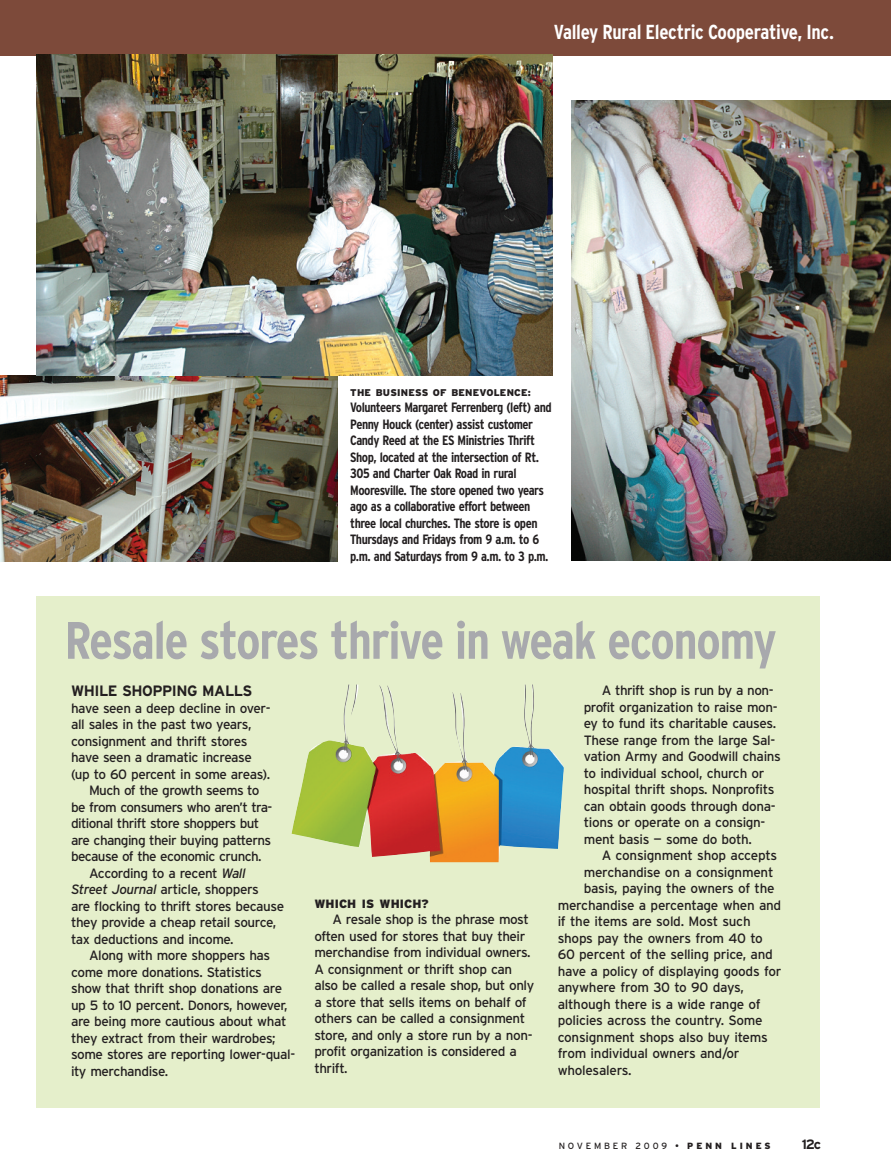
<style>
.page{position:relative;width:891px;height:1175px;background:#fff}
.page>*{position:absolute;margin:0;border:0;box-sizing:border-box;transform-origin:0 0}
.t1{font:700 condensed 52.5px "Interstate";letter-spacing:-.025em;color:#a8a9ad}
.t2{font:700 condensed 20.25px "Interstate";letter-spacing:-.015em;color:#fff}
.t3{font:700 15px "Interstate";letter-spacing:-.035em;color:#231f20}
.t4{font:13.5px/16.5px "Interstate";letter-spacing:-.035em;color:#231f20}
.t5{font:700 condensed 13.5px/16.5px "Interstate";letter-spacing:-.035em;color:#231f20}
.t6{font:700 13.5px "Interstate";color:#231f20}
.t7{font:900 12px "Interstate";letter-spacing:.005em;color:#231f20}
.t8{font:900 9.75px "Interstate";letter-spacing:.02em;color:#231f20}
.t9{font:9px "Interstate";letter-spacing:.31em;color:#231f20}
.s1{font-style:italic}
.s2{font-weight:900}
</style>
<div class="page">
<img style="left:0;top:375px;width:337px;height:186px">
<img style="left:572px;top:100px;width:319px;height:461px">
<div style="left:0;top:0;width:891px;height:56px;background:#7d4a3a"></div>
<div style="left:36px;top:596px;width:784px;height:511px;background:#e5efcb"></div>
<img style="left:36px;top:54px;width:517px;height:322px">
<img style="left:292px;top:684px;width:272px;height:178px">
<h2 class="t2" style="left:554px;top:20px;width:282px">Valley Rural Electric Cooperative, Inc.</h2>
<p class="t8" style="left:350px;top:386px;width:182px">THE BUSINESS OF BENEVOLENCE:</p>
<p class="t5" style="left:350px;top:399px;width:203px">Volunteers Margaret Ferrenberg (left) and Penny Houck (center) assist customer Candy Reed at the ES Ministries Thrift Shop, located at the intersection of Rt.<br>305 and Charter Oak Road in rural Mooresville. The store opened two years ago as a collaborative effort between three local churches. The store is open Thursdays and Fridays from 9 a.m. to 6 p.m. and Saturdays from 9 a.m. to 3 p.m.</p>
<h1 class="t1" style="left:65px;top:610px;width:714px">Resale stores thrive in weak economy</h1>
<p class="t3" style="left:71px;top:682px;width:183px">WHILE SHOPPING MALLS</p>
<p class="t4" style="left:71px;top:700px;width:201px">have seen a deep decline in over-</p>
<p class="t4" style="left:71px;top:716px;width:182px">all sales in the past two years,</p>
<p class="t4" style="left:71px;top:733px;width:178px">consignment and thrift stores</p>
<p class="t4" style="left:71px;top:749px;width:182px">have seen a dramatic increase</p>
<p class="t4" style="left:71px;top:766px;width:201px">(up to 60 percent in some areas).</p>
<p class="t4" style="left:89px;top:782px;width:172px">Much of the growth seems to</p>
<p class="t4" style="left:71px;top:799px;width:203px">be from consumers who aren’t tra-</p>
<p class="t4" style="left:71px;top:815px;width:190px">ditional thrift store shoppers but</p>
<p class="t4" style="left:71px;top:832px;width:202px">are changing their buying patterns</p>
<p class="t4" style="left:71px;top:848px;width:192px">because of the economic crunch.</p>
<p class="t4" style="left:89px;top:865px;width:158px">According to a recent <span class="s1">Wall</span></p>
<p class="t4" style="left:71px;top:881px;width:189px"><span class="s1">Street Journal</span> article, shoppers</p>
<p class="t4" style="left:71px;top:898px;width:215px">are flocking to thrift stores because</p>
<p class="t4" style="left:71px;top:914px;width:207px">they provide a cheap retail source,</p>
<p class="t4" style="left:71px;top:931px;width:164px">tax deductions and income.</p>
<p class="t4" style="left:89px;top:947px;width:183px">Along with more shoppers has</p>
<p class="t4" style="left:71px;top:964px;width:192px">come more donations. Statistics</p>
<p class="t4" style="left:71px;top:980px;width:213px">show that thrift shop donations are</p>
<p class="t4" style="left:71px;top:997px;width:218px">up 5 to 10 percent. Donors, however,</p>
<p class="t4" style="left:71px;top:1013px;width:217px">are being more cautious about what</p>
<p class="t4" style="left:71px;top:1030px;width:206px">they extract from their wardrobes;</p>
<p class="t4" style="left:71px;top:1046px;width:226px">some stores are reporting lower-qual-</p>
<p class="t4" style="left:71px;top:1063px;width:99px">ity merchandise.</p>
<p class="t7" style="left:314px;top:896px;width:116px">WHICH IS WHICH?</p>
<p class="t4" style="left:314px;top:911px;width:221px;text-indent:18px">A resale shop is the phrase most often used for stores that buy their merchandise from individual owners.<br>A consignment or thrift shop can also be called a resale shop, but only a store that sells items on behalf of others can be called a consignment store, and only a store run by a non&shy;profit organization is considered a thrift.</p>
<p class="t4" style="left:584px;top:682px;width:199px;text-indent:18px">A thrift shop is run by a non&shy;profit organization to raise mon&shy;ey to fund its charitable causes.<br>These range from the large Sal&shy;vation Army and Goodwill chains to individual school, church or hospital thrift shops. Nonprofits can obtain goods through dona&shy;tions or operate on a consign&shy;ment basis — some do both.</p>
<p class="t4" style="left:602px;top:847px;width:177px">A consignment shop accepts</p>
<p class="t4" style="left:584px;top:863px;width:191px">merchandise on a consignment</p>
<p class="t4" style="left:584px;top:880px;width:192px">basis, paying the owners of the</p>
<p class="t4" style="left:558px;top:896px;width:225px">merchandise a percentage when and</p>
<p class="t4" style="left:558px;top:913px;width:195px">if the items are sold. Most such</p>
<p class="t4" style="left:558px;top:929px;width:207px">shops pay the owners from 40 to</p>
<p class="t4" style="left:558px;top:946px;width:217px">60 percent of the selling price, and</p>
<p class="t4" style="left:558px;top:962px;width:225px">have a policy of displaying goods for</p>
<p class="t4" style="left:558px;top:979px;width:188px">anywhere from 30 to 90 days,</p>
<p class="t4" style="left:558px;top:995px;width:204px">although there is a wide range of</p>
<p class="t4" style="left:558px;top:1012px;width:207px">policies across the country. Some</p>
<p class="t4" style="left:558px;top:1028px;width:212px">consignment shops also buy items</p>
<p class="t4" style="left:558px;top:1045px;width:183px">from individual owners and/or</p>
<p class="t4" style="left:558px;top:1061px;width:75px">wholesalers.</p>
<p class="t9" style="left:559px;top:1140px;width:213px">NOVEMBER 2009 • <span class="s2">PENN LINES</span></p>
<p class="t6" style="left:802px;top:1136px;width:21px">12c</p>
</div>
